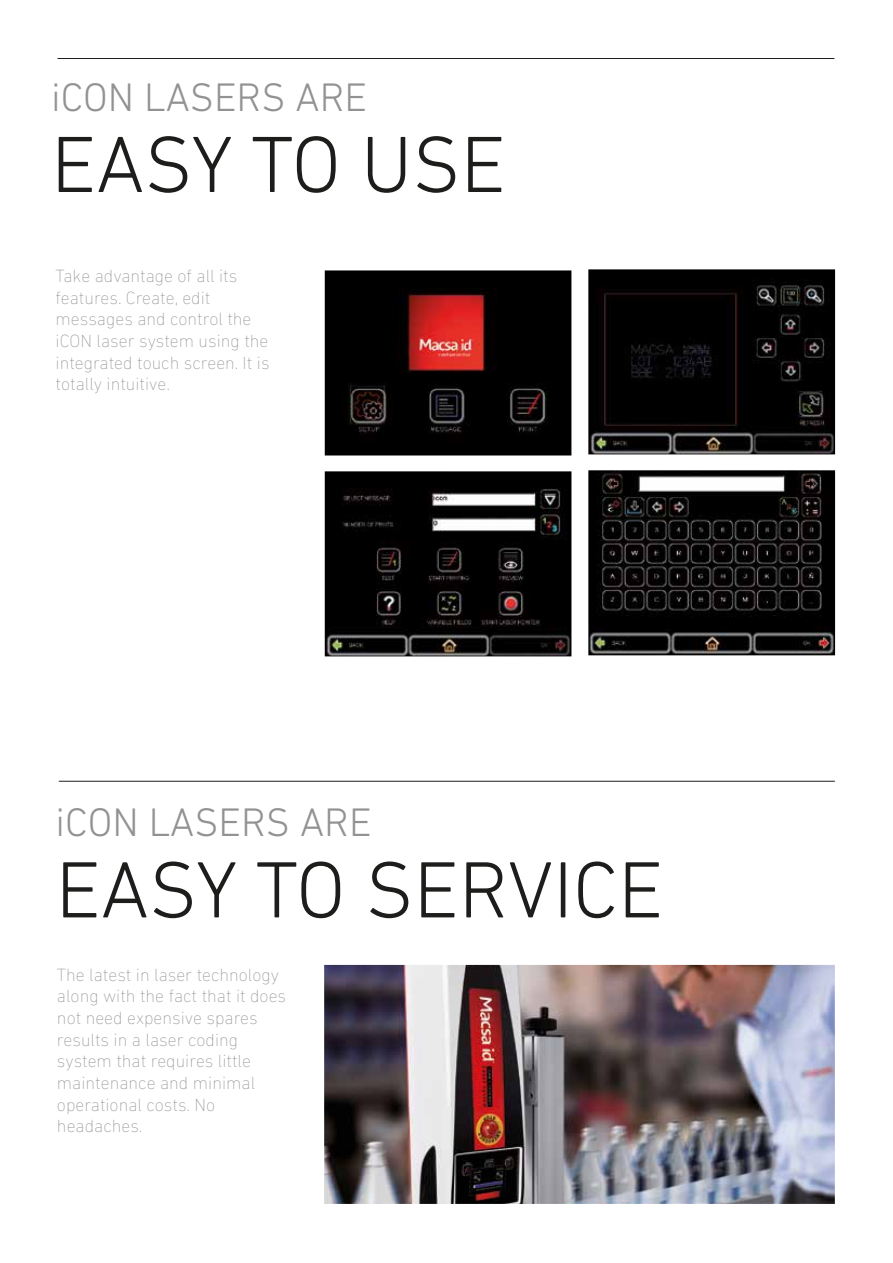
<style>
.page{position:relative;width:893px;height:1263px;background:#fff}
.page>*{position:absolute;margin:0;border:0;box-sizing:border-box;transform-origin:0 0}
.t1{font:300 81px "DIN Next LT Pro";color:#1d1d1b}
.t2{font:300 40.5px "DIN Next LT Pro";color:#929292}
.t3{font:200 18px/21.6px "DIN Next LT Pro";color:#929292}
</style>
<div class="page">
<hr style="left:59px;top:781px;width:776px;height:1px;background:#1d1d1b">
<img style="left:325px;top:270px;width:246px;height:185px">
<img style="left:588px;top:269px;width:247px;height:185px">
<img style="left:325px;top:471px;width:246px;height:185px">
<img style="left:588px;top:470px;width:247px;height:185px">
<img style="left:324px;top:965px;width:511px;height:239px">
<hr style="left:58px;top:58px;width:776px;height:1px;background:#1d1d1b">
<h2 class="t2" style="left:51px;top:74px;width:317px">iCON LASERS ARE</h2>
<h1 class="t1" style="left:51px;top:118px;width:456px">EASY TO USE</h1>
<p class="t3" style="left:56px;top:265px;width:215px">Take advantage of all its features. Create, edit messages and control the iCON laser system using the integrated touch screen. It is totally intuitive.</p>
<h2 class="t2" style="left:56px;top:799px;width:317px">iCON LASERS ARE</h2>
<h1 class="t1" style="left:56px;top:843px;width:609px">EASY TO SERVICE</h1>
<p class="t3" style="left:57px;top:964px;width:231px">The latest in laser technology along with the fact that it does not need expensive spares results in a laser coding system that requires little maintenance and minimal operational costs. No headaches.</p>
</div>
